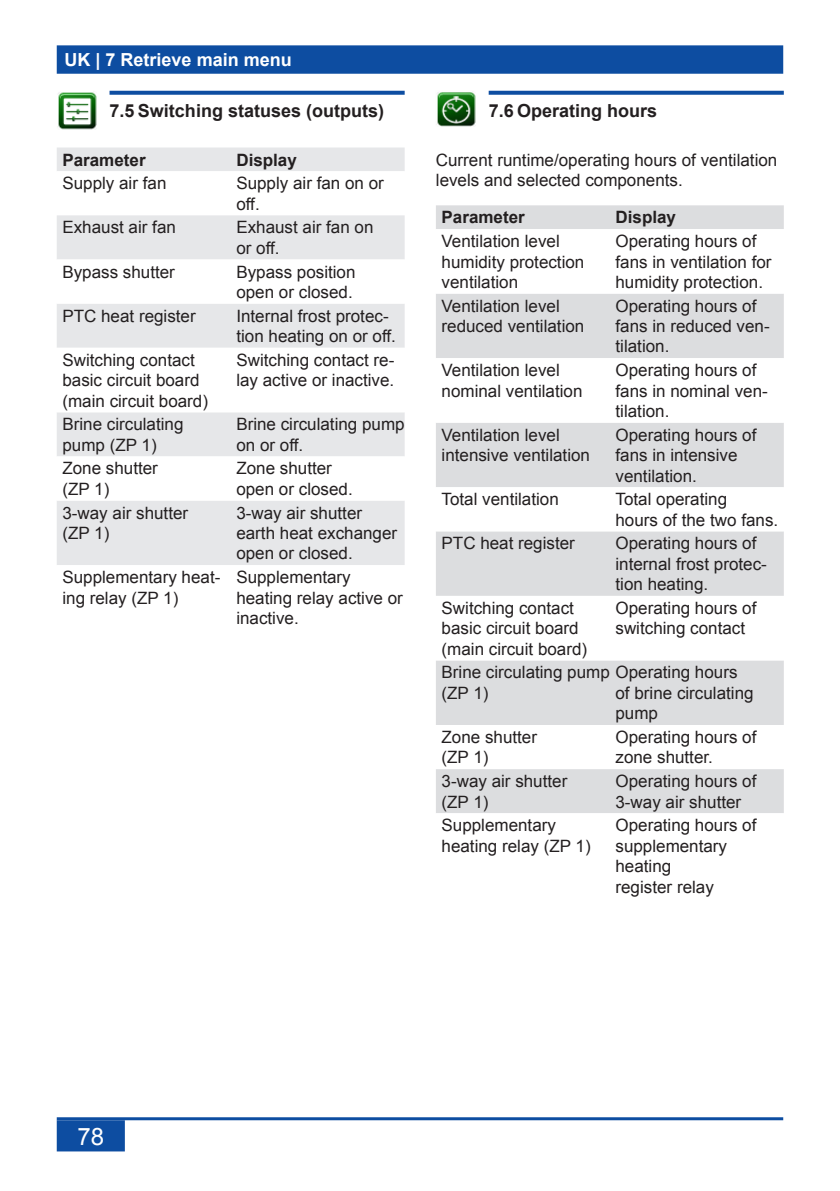
<style>
.page{position:relative;width:840px;height:1191px;background:#fff}
.page>*{position:absolute;margin:0;border:0;box-sizing:border-box;transform-origin:0 0}
.t1{font:24px "Arial";color:#fff}
.Überschrift_02{font:700 18px "Arial";color:#231f20}
.t2{font:700 18px "Arial";color:#fff}
.Tabelleninhalt_8_5pt{font:17px/20.4px "Arial";color:#231f20}
.Grundtext{font:17px/20.4px "Arial";color:#231f20}
.Tabellenkopf_8_5pt{font:700 17px "Arial";color:#231f20}
</style>
<div class="page">
<div style="left:58px;top:46px;width:723px;height:27px;background:#0d4da1"></div>
<div style="left:57px;top:45px;width:725px;height:29px;border:2px solid #0d4da1"></div>
<div style="left:58px;top:1121px;width:66px;height:29px;background:#0d4da1"></div>
<div style="left:57px;top:1120px;width:68px;height:31px;border:2px solid #0d4da1"></div>
<hr style="left:57px;top:1117px;width:725px;height:3px;background:#0d4da1">
<img style="left:58px;top:92px;width:38px;height:38px">
<svg style="left:109px;top:91px;width:295px;height:4px"></svg>
<div style="left:57px;top:147px;width:347px;height:24px;background:#e6e7e9"></div>
<div style="left:57px;top:215px;width:347px;height:44px;background:#e6e7e9"></div>
<svg style="left:57px;top:304px;width:347px;height:261px;fill:#e6e7e9"></svg>
<img style="left:436px;top:92px;width:39px;height:35px">
<svg style="left:488px;top:91px;width:295px;height:4px"></svg>
<div style="left:436px;top:205px;width:347px;height:24px;background:#dcdddf"></div>
<svg style="left:436px;top:294px;width:347px;height:519px;fill:#dcdddf"></svg>
<svg style="left:436px;top:596px;width:347px;height:173px"></svg>
<p class="t2" style="left:64px;top:48px;width:229px">UK | 7 Retrieve main menu</p>
<p class="Überschrift_02" style="left:109px;top:99px;width:276px">7.5 Switching statuses (outputs)</p>
<p class="Tabellenkopf_8_5pt" style="left:62px;top:148px;width:85px">Parameter</p>
<p class="Tabellenkopf_8_5pt" style="left:236px;top:148px;width:62px">Display</p>
<p class="Tabelleninhalt_8_5pt" style="left:62px;top:173px;width:105px">Supply air fan</p>
<p class="Tabelleninhalt_8_5pt" style="left:236px;top:173px;width:149px">Supply air fan on or off.</p>
<p class="Tabelleninhalt_8_5pt" style="left:62px;top:217px;width:115px">Exhaust air fan</p>
<p class="Tabelleninhalt_8_5pt" style="left:236px;top:217px;width:139px">Exhaust air fan on or off.</p>
<p class="Tabelleninhalt_8_5pt" style="left:62px;top:261px;width:114px">Bypass shutter</p>
<p class="Tabelleninhalt_8_5pt" style="left:236px;top:261px;width:121px">Bypass position open or closed.</p>
<p class="Tabelleninhalt_8_5pt" style="left:62px;top:306px;width:135px">PTC heat register</p>
<p class="Tabelleninhalt_8_5pt" style="left:236px;top:306px;width:161px">Internal frost protec&shy;tion heating on or off.</p>
<p class="Tabelleninhalt_8_5pt" style="left:62px;top:350px;width:147px">Switching contact basic circuit board (main circuit board)</p>
<p class="Tabelleninhalt_8_5pt" style="left:236px;top:350px;width:159px">Switching contact re&shy;lay active or inactive.</p>
<p class="Tabelleninhalt_8_5pt" style="left:62px;top:414px;width:122px">Brine circulating pump (ZP 1)</p>
<p class="Tabelleninhalt_8_5pt" style="left:236px;top:414px;width:170px">Brine circulating pump on or off.</p>
<p class="Tabelleninhalt_8_5pt" style="left:62px;top:458px;width:97px">Zone shutter (ZP 1)</p>
<p class="Tabelleninhalt_8_5pt" style="left:236px;top:458px;width:118px">Zone shutter open or closed.</p>
<p class="Tabelleninhalt_8_5pt" style="left:62px;top:502px;width:127px">3-way air shutter (ZP 1)</p>
<p class="Tabelleninhalt_8_5pt" style="left:236px;top:502px;width:162px">3-way air shutter earth heat exchanger open or closed.</p>
<p class="Tabelleninhalt_8_5pt" style="left:62px;top:567px;width:159px">Supplementary heat&shy;ing relay (ZP 1)</p>
<p class="Tabelleninhalt_8_5pt" style="left:236px;top:567px;width:168px">Supplementary heating relay active or inactive.</p>
<p class="Überschrift_02" style="left:488px;top:99px;width:170px">7.6 Operating hours</p>
<p class="Grundtext" style="left:435px;top:150px;width:343px">Current runtime/operating hours of ventilation levels and selected components.</p>
<p class="Tabellenkopf_8_5pt" style="left:441px;top:206px;width:85px">Parameter</p>
<p class="Tabellenkopf_8_5pt" style="left:615px;top:206px;width:62px">Display</p>
<p class="Tabelleninhalt_8_5pt" style="left:441px;top:231px;width:144px">Ventilation level humidity protection ventilation</p>
<p class="Tabelleninhalt_8_5pt" style="left:615px;top:231px;width:157px">Operating hours of fans in ventilation for humidity protection.</p>
<p class="Tabelleninhalt_8_5pt" style="left:441px;top:296px;width:144px">Ventilation level reduced ventilation</p>
<p class="Tabelleninhalt_8_5pt" style="left:615px;top:296px;width:156px">Operating hours of fans in reduced ven&shy;tilation.</p>
<p class="Tabelleninhalt_8_5pt" style="left:441px;top:360px;width:142px">Ventilation level nominal ventilation</p>
<p class="Tabelleninhalt_8_5pt" style="left:615px;top:360px;width:154px">Operating hours of fans in nominal ven&shy;tilation.</p>
<p class="Tabelleninhalt_8_5pt" style="left:441px;top:425px;width:150px">Ventilation level intensive ventilation</p>
<p class="Tabelleninhalt_8_5pt" style="left:615px;top:425px;width:142px">Operating hours of fans in intensive ventilation.</p>
<p class="Tabelleninhalt_8_5pt" style="left:441px;top:489px;width:119px">Total ventilation</p>
<p class="Tabelleninhalt_8_5pt" style="left:615px;top:489px;width:164px">Total operating<br>hours of the two fans.</p>
<p class="Tabelleninhalt_8_5pt" style="left:441px;top:533px;width:135px">PTC heat register</p>
<p class="Tabelleninhalt_8_5pt" style="left:615px;top:533px;width:153px">Operating hours of internal frost protec&shy;tion heating.</p>
<p class="Tabelleninhalt_8_5pt" style="left:441px;top:598px;width:147px">Switching contact basic circuit board (main circuit board)</p>
<p class="Tabelleninhalt_8_5pt" style="left:615px;top:598px;width:142px">Operating hours of switching contact</p>
<p class="Tabelleninhalt_8_5pt" style="left:441px;top:662px;width:297px">Brine circulating pump Operating hours (ZP 1)</p>
<p class="Tabelleninhalt_8_5pt" style="left:615px;top:683px;width:139px">of brine circulating pump</p>
<p class="Tabelleninhalt_8_5pt" style="left:441px;top:727px;width:97px">Zone shutter (ZP 1)</p>
<p class="Tabelleninhalt_8_5pt" style="left:615px;top:727px;width:142px">Operating hours of zone shutter.</p>
<p class="Tabelleninhalt_8_5pt" style="left:441px;top:771px;width:127px">3-way air shutter (ZP 1)</p>
<p class="Tabelleninhalt_8_5pt" style="left:615px;top:771px;width:142px">Operating hours of<br>3-way air shutter</p>
<p class="Tabelleninhalt_8_5pt" style="left:441px;top:815px;width:150px">Supplementary heating relay (ZP 1)</p>
<p class="Tabelleninhalt_8_5pt" style="left:615px;top:815px;width:142px">Operating hours of supplementary heating<br>register relay</p>
<h1 class="t1" style="left:77px;top:1120px;width:28px">78</h1>
</div>
